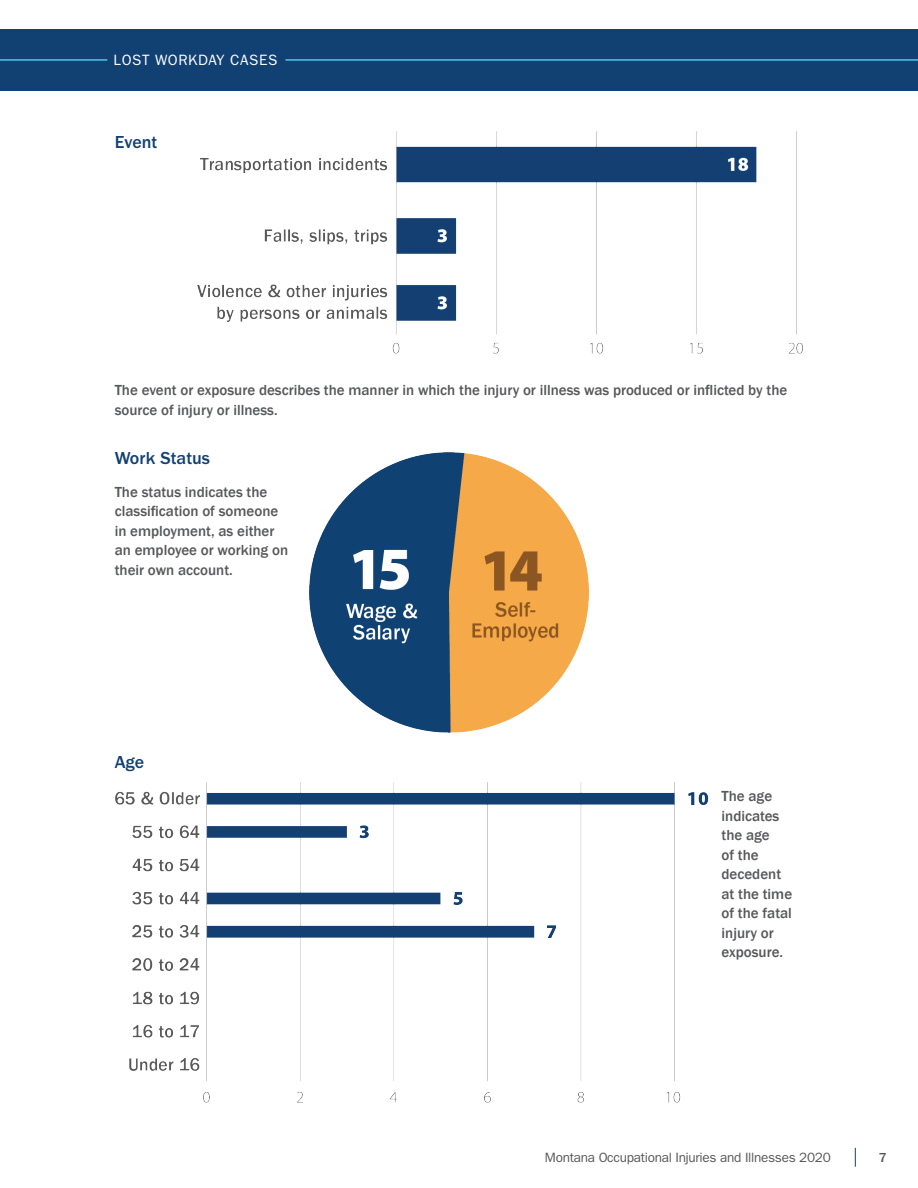
<style>
.page{position:relative;width:918px;height:1188px;background:#fff}
.page>*{position:absolute;margin:0;border:0;box-sizing:border-box;transform-origin:0 0}
.Figure_Title{font:500 18px "ITC Franklin Gothic Std";color:#114073}
.SOII_Body_Text{font:500 15px/19.5px "Franklin Gothic";color:#57585a}
.section_overview{font:15px "ITC Franklin Gothic Std";letter-spacing:.04em;color:#fff}
.t1{font:13.5px "ITC Franklin Gothic Std";letter-spacing:-.02em;color:#57585a}
.t2{font:500 13.5px "ITC Franklin Gothic Std";color:#57585a}
</style>
<div class="page">
<svg style="left:855px;top:1148px;width:1px;height:19px"></svg>
<div style="left:0;top:29px;width:918px;height:62px;background:#114073"></div>
<hr style="left:285px;top:59px;width:633px;height:2px;background:#57c2ee">
<hr style="left:0;top:59px;width:107px;height:2px;background:#57c2ee">
<img style="left:197px;top:132px;width:606px;height:222px">
<img style="left:309px;top:453px;width:280px;height:280px">
<img style="left:115px;top:782px;width:593px;height:321px">
<h1 class="section_overview" style="left:114px;top:51px;width:165px">LOST WORKDAY CASES</h1>
<p class="Figure_Title" style="left:115px;top:132px;width:44px">Event</p>
<p class="SOII_Body_Text" style="left:115px;top:381px;width:674px">The event or exposure describes the manner in which the injury or illness was produced or inflicted by the source of injury or illness.</p>
<p class="Figure_Title" style="left:115px;top:448px;width:97px">Work Status</p>
<p class="SOII_Body_Text" style="left:115px;top:482px;width:175px">The status indicates the classification of someone in employment, as either an employee or working on their own account.</p>
<p class="Figure_Title" style="left:115px;top:752px;width:31px">Age</p>
<p class="SOII_Body_Text" style="left:722px;top:787px;width:72px">The age indicates the age<br>of the decedent at the time of the fatal injury or exposure.</p>
<p class="t1" style="left:545px;top:1150px;width:287px">Montana Occupational Injuries and Illnesses 2020</p>
<p class="t2" style="left:879px;top:1150px;width:9px">7</p>
</div>
